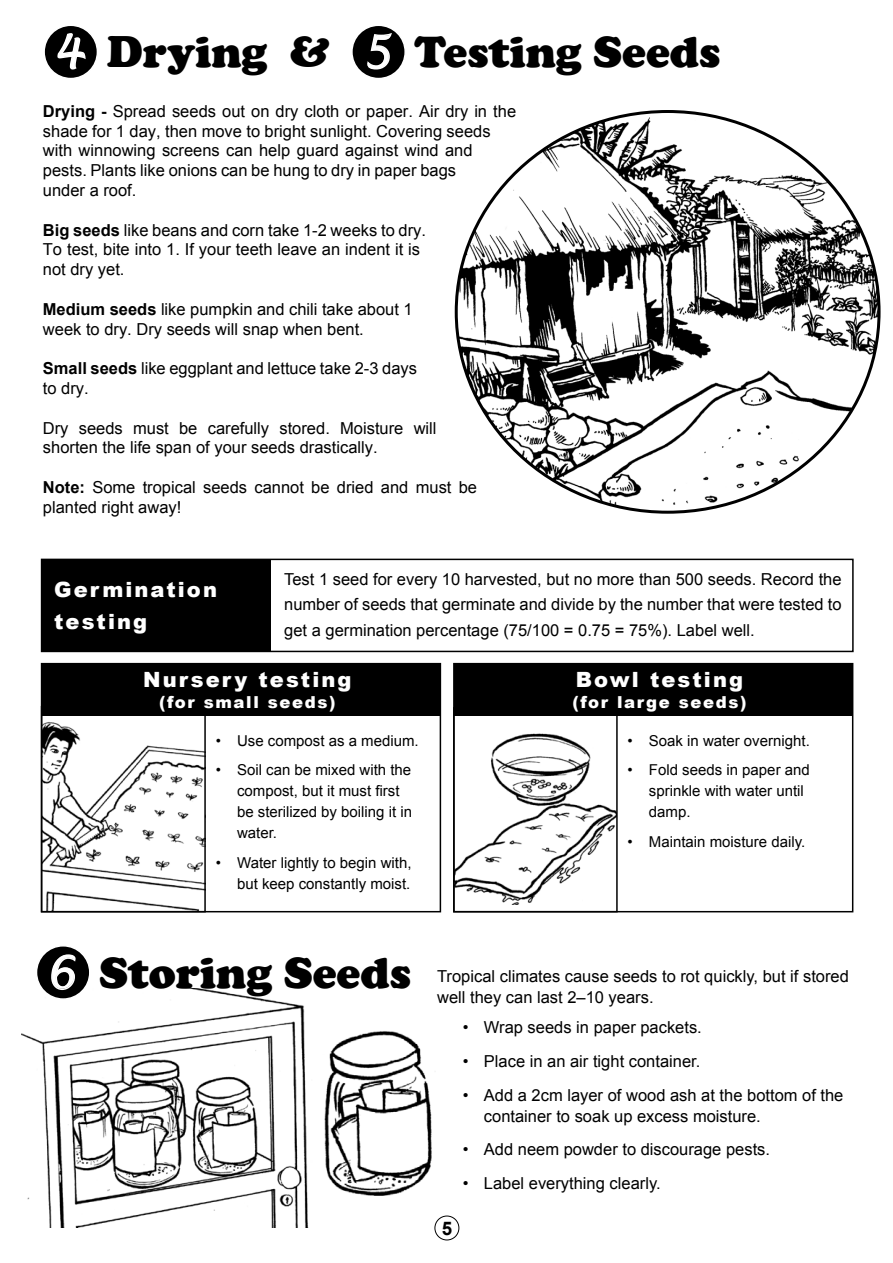
<style>
.page{position:relative;width:893px;height:1263px;background:#fff}
.page>*{position:absolute;margin:0;border:0;box-sizing:border-box;transform-origin:0 0}
.t1{font:900 45px "Cooper";color:#000}
.t2{font:900 21px/31.5px "Arial";letter-spacing:.1em;color:#fff}
.t3{font:700 18.75px "Arial";color:#000}
.t4{font:16.5px/19.8px "Arial";color:#000}
.t5{font:900 16.5px "Arial";letter-spacing:.1em;color:#fff}
.t6{font:15px/21px "Arial";color:#000}
.s1{font-family:"Lucida Handwriting";font-weight:400;font-style:italic;color:#fff}
.s2{font-weight:700}
</style>
<div class="page">
<img style="left:44px;top:722px;width:159px;height:187px">
<img style="left:456px;top:733px;width:159px;height:171px">
<img style="left:22px;top:988px;width:286px;height:239px">
<div style="left:41px;top:559px;width:230px;height:92px;background:#000"></div>
<div style="left:41px;top:664px;width:400px;height:52px;background:#000"></div>
<div style="left:454px;top:664px;width:398px;height:52px;background:#000"></div>
<div style="left:44px;top:25px;width:53px;height:54px;background:#000;border-radius:50%"></div>
<div style="left:43px;top:25px;width:55px;height:54px;border:2px solid #fff;border-radius:50%"></div>
<svg style="left:57px;top:30px;width:30px;height:40px"></svg>
<div style="left:352px;top:25px;width:53px;height:54px;background:#000;border-radius:50%"></div>
<div style="left:351px;top:25px;width:55px;height:54px;border:2px solid #fff;border-radius:50%"></div>
<svg style="left:367px;top:33px;width:25px;height:37px"></svg>
<div style="left:434px;top:1215px;width:25px;height:25px;border:1px solid #000;border-radius:50%"></div>
<div style="left:37px;top:946px;width:53px;height:53px;background:#000;border-radius:50%"></div>
<div style="left:36px;top:945px;width:55px;height:55px;border:2px solid #fff;border-radius:50%"></div>
<svg style="left:51px;top:954px;width:25px;height:36px"></svg>
<img style="left:324px;top:1031px;width:108px;height:165px">
<img style="left:456px;top:111px;width:423px;height:401px">
<div style="left:41px;top:559px;width:813px;height:93px;border:2px solid #000"></div>
<div style="left:41px;top:663px;width:400px;height:249px;border:2px solid #000"></div>
<div style="left:453px;top:663px;width:400px;height:249px;border:2px solid #000"></div>
<h1 class="t1" style="left:53px;top:26px;width:669px"><span class="s1">4</span> Drying &amp; <span class="s1">5</span> Testing Seeds</h1>
<p class="t4" style="left:43px;top:101px;width:475px"><span class="s2">Drying -</span> Spread seeds out on dry cloth or paper. Air dry in the shade for 1 day, then move to bright sunlight. Covering seeds with winnowing screens can help guard against wind and pests. Plants like onions can be hung to dry in paper bags<br>under a roof.</p>
<p class="t4" style="left:43px;top:220px;width:385px"><span class="s2">Big seeds</span> like beans and corn take 1-2 weeks to dry.<br>To test, bite into 1. If your teeth leave an indent it is not dry yet.</p>
<p class="t4" style="left:43px;top:299px;width:371px"><span class="s2">Medium seeds</span> like pumpkin and chili take about 1 week to dry. Dry seeds will snap when bent.</p>
<p class="t4" style="left:43px;top:359px;width:376px"><span class="s2">Small seeds</span> like eggplant and lettuce take 2-3 days to dry.</p>
<p class="t4" style="left:43px;top:418px;width:395px">Dry seeds must be carefully stored. Moisture will shorten the life span of your seeds drastically.</p>
<p class="t4" style="left:43px;top:477px;width:436px"><span class="s2">Note:</span> Some tropical seeds cannot be dried and must be planted right away!</p>
<p class="t4" style="left:284px;top:566px;width:559px;line-height:25.5px;text-align:justify">Test 1 seed for every 10 harvested, but no more than 500 seeds. Record the number of seeds that germinate and divide by the number that were tested to get a germination percentage (75/100 = 0.75 = 75%). Label well.</p>
<p class="t2" style="left:54px;top:574px;width:164px">Germination testing</p>
<p class="t2" style="left:143px;top:664px;width:210px">Nursery testing</p>
<p class="t5" style="left:159px;top:693px;width:178px">(for small seeds)</p>
<p class="t2" style="left:576px;top:664px;width:169px">Bowl testing</p>
<p class="t5" style="left:572px;top:693px;width:176px">(for large seeds)</p>
<p class="t6" style="left:216px;top:730px;width:204px">• Use compost as a medium.</p>
<p class="t6" style="left:237px;top:759px;width:177px;text-indent:-21px">• Soil can be mixed with the compost, but it must first be sterilized by boiling it in water.</p>
<p class="t6" style="left:216px;top:852px;width:197px;text-align:right">• Water lightly to begin with, but keep constantly moist.</p>
<p class="t6" style="left:628px;top:730px;width:184px">• Soak in water overnight.</p>
<p class="t6" style="left:649px;top:759px;width:162px;text-indent:-21px">• Fold seeds in paper and sprinkle with water until damp.</p>
<p class="t6" style="left:628px;top:831px;width:179px">• Maintain moisture daily.</p>
<h1 class="t1" style="left:45px;top:946px;width:367px"><span class="s1">6</span> Storing Seeds</h1>
<p class="t4" style="left:437px;top:966px;width:413px;line-height:21px">Tropical climates cause seeds to rot quickly, but if stored well they can last 2–10 years.</p>
<p class="t4" style="left:463px;top:1017px;width:241px">• Wrap seeds in paper packets.</p>
<p class="t4" style="left:463px;top:1051px;width:239px">• Place in an air tight container.</p>
<p class="t4" style="left:484px;top:1084px;width:361px;line-height:21px;text-indent:-21px">• Add a 2cm layer of wood ash at the bottom of the container to soak up excess moisture.</p>
<p class="t4" style="left:463px;top:1140px;width:309px">• Add neem powder to discourage pests.</p>
<p class="t4" style="left:463px;top:1173px;width:199px">• Label everything clearly.</p>
<p class="t3" style="left:442px;top:1218px;width:12px">5</p>
</div>
